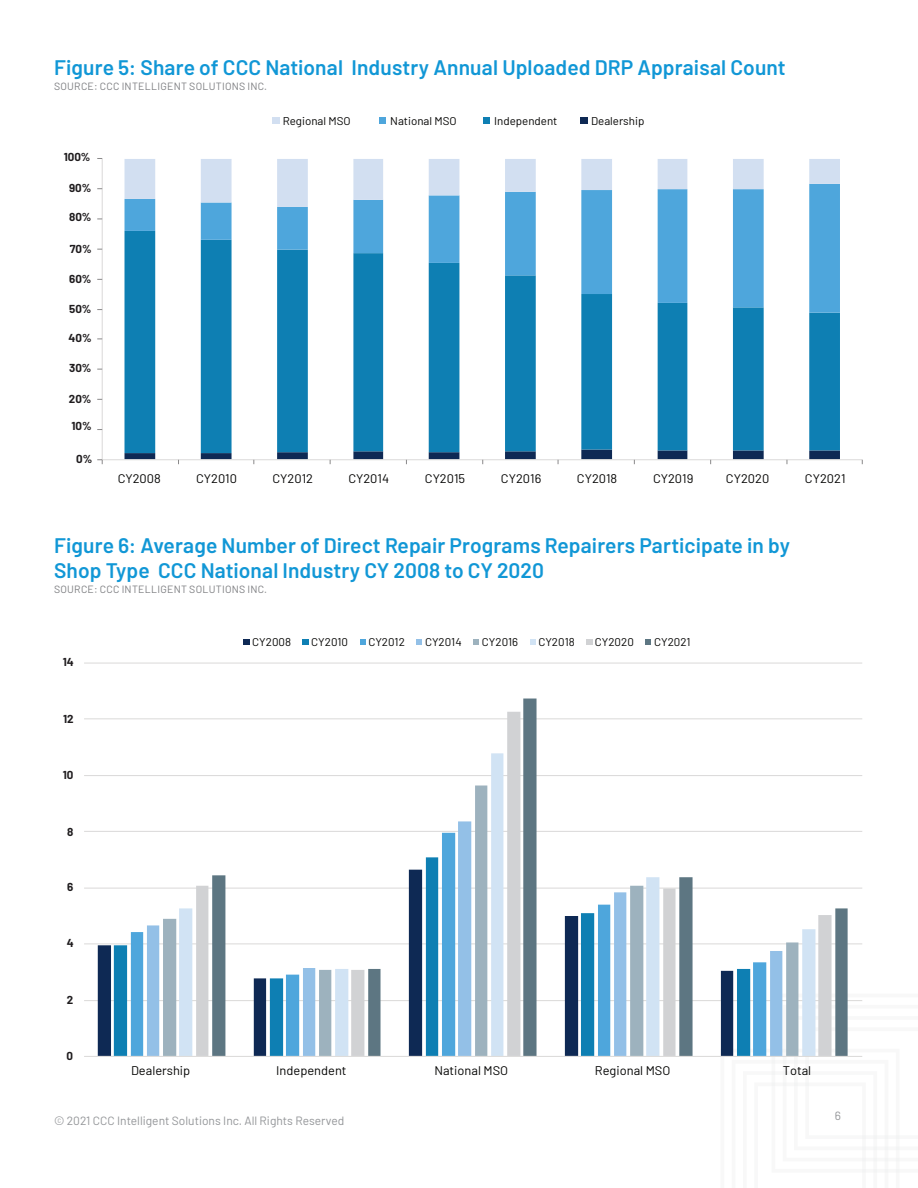
<style>
.page{position:relative;width:918px;height:1188px;background:#fff}
.page>*{position:absolute;margin:0;border:0;box-sizing:border-box;transform-origin:0 0}
.t1{font:600 21px/25.5px "Barlow";letter-spacing:.005em;color:#1197d6}
.t2{font:12.45px "Barlow";color:#050504}
.t3{font:12px "Barlow";color:#939598}
.t4{font:11.25px "Barlow";color:#050504}
.t5{font:700 11.25px "Barlow";color:#1f1c1e}
.t6{font:10.5px "Barlow";letter-spacing:.025em;color:#7d7e81}
</style>
<div class="page">
<svg style="left:772px;top:1060px;width:127px;height:112px"></svg>
<svg style="left:125px;top:313px;width:715px;height:137px"></svg>
<svg style="left:125px;top:207px;width:715px;height:106px"></svg>
<svg style="left:125px;top:159px;width:715px;height:48px"></svg>
<hr style="left:102px;top:158px;width:1px;height:302px;background:#dad9d8">
<hr style="left:102px;top:459px;width:760px;height:1px;background:#dad9d8">
<svg style="left:97px;top:459px;width:6px;height:5px"></svg>
<svg style="left:125px;top:450px;width:715px;height:14px"></svg>
<div style="left:272px;top:117px;width:8px;height:7px;background:#d2dff1"></div>
<div style="left:380px;top:117px;width:6px;height:7px;background:#4ea6dc"></div>
<div style="left:483px;top:117px;width:7px;height:7px;background:#0e7fb3"></div>
<div style="left:580px;top:117px;width:8px;height:7px;background:#0e2954"></div>
<hr style="left:84px;top:1000px;width:778px;height:1px;background:#dad9d8">
<hr style="left:84px;top:943px;width:778px;height:1px;background:#dad9d8">
<hr style="left:84px;top:888px;width:778px;height:1px;background:#dad9d8">
<hr style="left:84px;top:831px;width:778px;height:1px;background:#dad9d8">
<hr style="left:84px;top:775px;width:778px;height:1px;background:#dad9d8">
<hr style="left:84px;top:718px;width:778px;height:1px;background:#dad9d8">
<hr style="left:84px;top:663px;width:778px;height:1px;background:#dad9d8">
<svg style="left:98px;top:887px;width:16px;height:169px;fill:#0e2954"></svg>
<svg style="left:114px;top:887px;width:17px;height:169px"></svg>
<svg style="left:131px;top:887px;width:16px;height:169px;fill:#4ea6dc"></svg>
<svg style="left:147px;top:887px;width:16px;height:169px;fill:#93c0e7"></svg>
<svg style="left:163px;top:887px;width:16px;height:169px;fill:#9db2be"></svg>
<svg style="left:179px;top:887px;width:17px;height:169px;fill:#d1e3f4"></svg>
<svg style="left:196px;top:718px;width:16px;height:338px"></svg>
<svg style="left:212px;top:699px;width:636px;height:357px"></svg>
<hr style="left:84px;top:1056px;width:778px;height:1px;background:#dad9d8">
<div style="left:243px;top:639px;width:7px;height:6px;background:#0e2954"></div>
<div style="left:302px;top:639px;width:7px;height:6px;background:#0e7fb3"></div>
<svg style="left:360px;top:639px;width:5px;height:6px"></svg>
<svg style="left:416px;top:639px;width:6px;height:6px"></svg>
<svg style="left:473px;top:639px;width:6px;height:6px"></svg>
<svg style="left:530px;top:639px;width:6px;height:6px"></svg>
<svg style="left:586px;top:639px;width:6px;height:6px"></svg>
<svg style="left:645px;top:639px;width:6px;height:6px"></svg>
<p class="t1" style="left:54px;top:53px;width:733px">Figure 5: Share of CCC National Industry Annual Uploaded DRP Appraisal Count</p>
<p class="t6" style="left:54px;top:79px;width:215px">SOURCE: CCC INTELLIGENT SOLUTIONS INC.</p>
<p class="t5" style="left:64px;top:149px;width:28px">100%</p>
<p class="t5" style="left:69px;top:179px;width:24px">90%</p>
<p class="t5" style="left:69px;top:209px;width:24px">80%</p>
<p class="t5" style="left:70px;top:241px;width:23px">70%</p>
<p class="t5" style="left:69px;top:271px;width:24px">60%</p>
<p class="t5" style="left:69px;top:300px;width:24px">50%</p>
<p class="t5" style="left:69px;top:330px;width:25px">40%</p>
<p class="t5" style="left:69px;top:359px;width:24px">30%</p>
<p class="t5" style="left:69px;top:390px;width:24px">20%</p>
<p class="t5" style="left:72px;top:417px;width:22px">10%</p>
<p class="t5" style="left:76px;top:451px;width:18px">0%</p>
<p class="t4" style="left:283px;top:112px;width:69px">Regional MSO</p>
<p class="t4" style="left:390px;top:112px;width:68px">National MSO</p>
<p class="t4" style="left:494px;top:112px;width:65px">Independent</p>
<p class="t4" style="left:591px;top:112px;width:55px">Dealership</p>
<p class="t2" style="left:118px;top:469px;width:45px">CY2008</p>
<p class="t2" style="left:196px;top:469px;width:42px">CY2010</p>
<p class="t2" style="left:273px;top:469px;width:42px">CY2012</p>
<p class="t2" style="left:348px;top:469px;width:42px">CY2014</p>
<p class="t2" style="left:425px;top:469px;width:42px">CY2015</p>
<p class="t2" style="left:501px;top:469px;width:42px">CY2016</p>
<p class="t2" style="left:577px;top:469px;width:42px">CY2018</p>
<p class="t2" style="left:653px;top:469px;width:42px">CY2019</p>
<p class="t2" style="left:726px;top:469px;width:45px">CY2020</p>
<p class="t2" style="left:805px;top:469px;width:42px">CY2021</p>
<p class="t1" style="left:54px;top:531px;width:737px">Figure 6: Average Number of Direct Repair Programs Repairers Participate in by<br>Shop Type CCC National Industry CY 2008 to CY 2020</p>
<p class="t6" style="left:54px;top:582px;width:215px">SOURCE: CCC INTELLIGENT SOLUTIONS INC.</p>
<p class="t5" style="left:63px;top:654px;width:13px">14</p>
<p class="t5" style="left:63px;top:711px;width:12px">12</p>
<p class="t5" style="left:63px;top:767px;width:12px">10</p>
<p class="t5" style="left:67px;top:823px;width:8px">8</p>
<p class="t5" style="left:67px;top:879px;width:8px">6</p>
<p class="t5" style="left:67px;top:935px;width:8px">4</p>
<p class="t5" style="left:67px;top:992px;width:8px">2</p>
<p class="t5" style="left:67px;top:1047px;width:8px">0</p>
<p class="t4" style="left:252px;top:633px;width:40px">CY2008</p>
<p class="t4" style="left:311px;top:633px;width:38px">CY2010</p>
<p class="t4" style="left:368px;top:633px;width:38px">CY2012</p>
<p class="t4" style="left:425px;top:633px;width:38px">CY2014</p>
<p class="t4" style="left:482px;top:633px;width:38px">CY2016</p>
<p class="t4" style="left:538px;top:633px;width:38px">CY2018</p>
<p class="t4" style="left:595px;top:633px;width:41px">CY2020</p>
<p class="t4" style="left:654px;top:633px;width:38px">CY2021</p>
<p class="t2" style="left:131px;top:1061px;width:61px">Dealership</p>
<p class="t2" style="left:276px;top:1061px;width:72px">Independent</p>
<p class="t2" style="left:434px;top:1061px;width:75px">National MSO</p>
<p class="t2" style="left:595px;top:1061px;width:77px">Regional MSO</p>
<p class="t2" style="left:783px;top:1061px;width:30px">Total</p>
<p class="t3" style="left:54px;top:1112px;width:292px">© 2021 CCC Intelligent Solutions Inc. All Rights Reserved</p>
<p class="t3" style="left:835px;top:1107px;width:8px">6</p>
</div>
